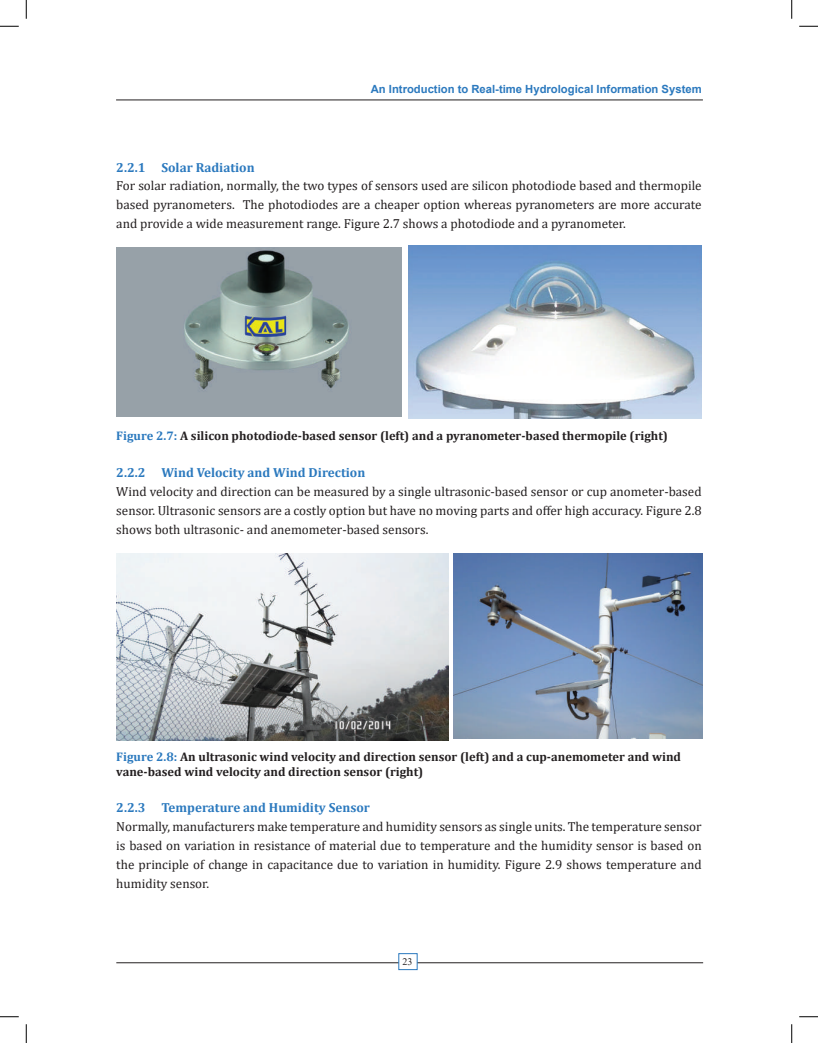
<style>
.page{position:relative;width:818px;height:1043px;background:#fff}
.page>*{position:absolute;margin:0;border:0;box-sizing:border-box;transform-origin:0 0}
.t1{font:13.12px/18.8px "Cambria";color:#231f20;text-align:justify}
.t2{font:700 13.12px "Cambria";color:#2b79be}
.t3{font:700 12.5px/15px "Cambria";color:#231f20}
.t4{font:700 11.25px "Arial";color:#2b79be}
.t5{font:10px "Times New Roman";color:#231f20}
.s1{color:#2b79be}
</style>
<div class="page">
<hr style="left:116px;top:962px;width:587px;height:1px;background:#231f20">
<hr style="left:116px;top:100px;width:587px;height:1px;background:#231f20">
<div style="left:398px;top:953px;width:19px;height:16px;background:#fff;border:1px solid #2b79be"></div>
<img style="left:408px;top:246px;width:293px;height:173px">
<img style="left:116px;top:247px;width:285px;height:170px">
<img style="left:116px;top:553px;width:332px;height:187px">
<img style="left:453px;top:553px;width:249px;height:186px">
<svg style="left:0;top:25px;width:19px;height:2px"></svg>
<svg style="left:799px;top:25px;width:19px;height:2px"></svg>
<svg style="left:0;top:1016px;width:19px;height:1px"></svg>
<svg style="left:799px;top:1016px;width:19px;height:1px"></svg>
<svg style="left:25px;top:0;width:2px;height:19px"></svg>
<svg style="left:25px;top:1024px;width:2px;height:18px"></svg>
<svg style="left:791px;top:0;width:1px;height:19px"></svg>
<svg style="left:791px;top:1024px;width:1px;height:18px"></svg>
<p class="t4" style="left:371px;top:81px;width:332px">An Introduction to Real-time Hydrological Information System</p>
<p class="t2" style="left:116px;top:158px;width:140px">2.2.1 Solar Radiation</p>
<p class="t1" style="left:116px;top:176px;width:586px">For solar radiation, normally, the two types of sensors used are silicon photodiode based and thermopile based pyranometers. The photodiodes are a cheaper option whereas pyranometers are more accurate and provide a wide measurement range. Figure 2.7 shows a photodiode and a pyranometer.</p>
<p class="t3" style="left:116px;top:428px;width:553px"><span class="s1">Figure 2.7:</span> A silicon photodiode-based sensor (left) and a pyranometer-based thermopile (right)</p>
<p class="t2" style="left:116px;top:463px;width:250px">2.2.2 Wind Velocity and Wind Direction</p>
<p class="t1" style="left:116px;top:482px;width:587px">Wind velocity and direction can be measured by a single ultrasonic-based sensor or cup anometer-based sensor. Ultrasonic sensors are a costly option but have no moving parts and offer high accuracy. Figure 2.8 shows both ultrasonic- and anemometer-based sensors.</p>
<p class="t3" style="left:116px;top:748px;width:566px"><span class="s1">Figure 2.8:</span> An ultrasonic wind velocity and direction sensor (left) and a cup-anemometer and wind vane-based wind velocity and direction sensor (right)</p>
<p class="t2" style="left:116px;top:798px;width:255px">2.2.3 Temperature and Humidity Sensor</p>
<p class="t1" style="left:116px;top:817px;width:587px">Normally, manufacturers make temperature and humidity sensors as single units. The temperature sensor is based on variation in resistance of material due to temperature and the humidity sensor is based on the principle of change in capacitance due to variation in humidity. Figure 2.9 shows temperature and humidity sensor.</p>
<p class="t5" style="left:402px;top:954px;width:11px">23</p>
</div>
